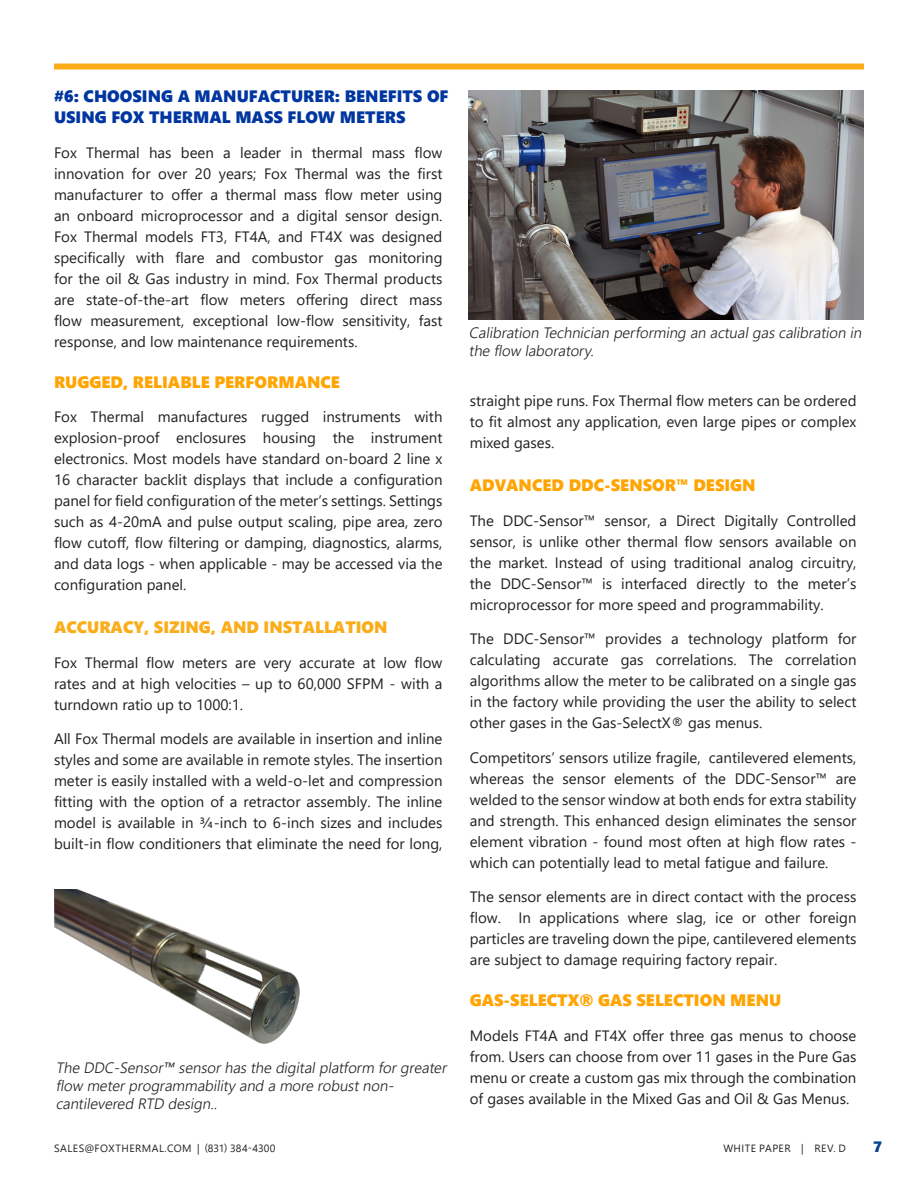
<style>
.page{position:relative;width:918px;height:1188px;background:#fff}
.page>*{position:absolute;margin:0;border:0;box-sizing:border-box;transform-origin:0 0}
._2021_Orange_Heading{font:16.5px "Segoe UI Black";color:#ffa400}
._2021_Blue_Heading{font:16.5px/21px "Segoe UI Black";color:#0036a0}
._2021_Orange_Heading-2{font:16.5px "Segoe UI Black";color:#faad19}
.Body{font:15px/21px "Segoe UI";color:#231f20;text-align:justify}
.Captions{font:italic 300 15px/18px "Segoe UI";color:#231f20}
.t1{font:15px "Segoe UI Black";color:#094491}
.t2{font:10.5px "Segoe UI";letter-spacing:.045em;color:#231f20}
.s1{font-weight:400}
</style>
<div class="page">
<div style="left:54px;top:64px;width:810px;height:6px;background:#faad19"></div>
<img style="left:54px;top:890px;width:246px;height:154px">
<img style="left:469px;top:90px;width:394px;height:230px">
<p class="_2021_Blue_Heading" style="left:54px;top:85px;width:396px">#6: CHOOSING A MANUFACTURER: BENEFITS OF<br>USING FOX THERMAL MASS FLOW METERS</p>
<p class="Body" style="left:54px;top:141px;width:390px">Fox Thermal has been a leader in thermal mass flow innovation for over 20 years; Fox Thermal was the first manufacturer to offer a thermal mass flow meter using an onboard microprocessor and a digital sensor design.<br>Fox Thermal models FT3, FT4A, and FT4X was designed specifically with flare and combustor gas monitoring for the oil &amp; Gas industry in mind. Fox Thermal products are state-of-the-art flow meters offering direct mass flow measurement, exceptional low-flow sensitivity, fast response, and low maintenance requirements.</p>
<p class="_2021_Orange_Heading" style="left:54px;top:370px;width:287px">RUGGED, RELIABLE PERFORMANCE</p>
<p class="Body" style="left:54px;top:405px;width:390px">Fox Thermal manufactures rugged instruments with explosion-proof enclosures housing the instrument electronics. Most models have standard on-board 2 line x 16 character backlit displays that include a configuration panel for field configuration of the meter’s settings. Settings such as 4-20mA and pulse output scaling, pipe area, zero flow cutoff, flow filtering or damping, diagnostics, alarms, and data logs - when applicable - may be accessed via the configuration panel.</p>
<p class="_2021_Orange_Heading-2" style="left:54px;top:615px;width:335px">ACCURACY, SIZING, AND INSTALLATION</p>
<p class="Body" style="left:54px;top:651px;width:390px">Fox Thermal flow meters are very accurate at low flow rates and at high velocities – up to 60,000 SFPM - with a turndown ratio up to 1000:1.</p>
<p class="Body" style="left:54px;top:727px;width:390px">All Fox Thermal models are available in insertion and inline styles and some are available in remote styles. The insertion meter is easily installed with a weld-o-let and compression fitting with the option of a retractor assembly. The inline model is available in ¾-inch to 6-inch sizes and includes built-in flow conditioners that eliminate the need for long,</p>
<p class="Captions" style="left:56px;top:1057px;width:396px">The DDC-Sensor<span class="s1">™</span> sensorhasthe digitalplatform forgreater flow meterprogrammabilityand a more robustnon&shy;cantilevered RTD design..</p>
<p class="Captions" style="left:469px;top:322px;width:398px">Calibration Technician performing an actualgascalibration in the flow laboratory.</p>
<p class="Body" style="left:470px;top:389px;width:388px">straight pipe runs. Fox Thermal flow meters can be ordered to fit almost any application, even large pipes or complex mixed gases.</p>
<p class="_2021_Orange_Heading" style="left:470px;top:473px;width:287px">ADVANCED DDC-SENSOR™ DESIGN</p>
<p class="Body" style="left:470px;top:508px;width:388px">The DDC-Sensor™ sensor, a Direct Digitally Controlled sensor, is unlike other thermal flow sensors available on the market. Instead of using traditional analog circuitry, the DDC-Sensor™ is interfaced directly to the meter’s microprocessor for more speed and programmability.</p>
<p class="Body" style="left:470px;top:627px;width:388px">The DDC-Sensor™ provides a technology platform for calculating accurate gas correlations. The correlation algorithms allow the meter to be calibrated on a single gas in the factory while providing the user the ability to select other gases in the Gas-SelectX® gas menus.</p>
<p class="Body" style="left:470px;top:745px;width:388px">Competitors’ sensors utilize fragile, cantilevered elements, whereas the sensor elements of the DDC-Sensor™ are welded to the sensor window at both ends for extra stability and strength. This enhanced design eliminates the sensor element vibration - found most often at high flow rates - which can potentially lead to metal fatigue and failure.</p>
<p class="Body" style="left:470px;top:885px;width:388px">The sensor elements are in direct contact with the process flow. In applications where slag, ice or other foreign particles are traveling down the pipe, cantilevered elements are subject to damage requiring factory repair.</p>
<p class="_2021_Orange_Heading" style="left:470px;top:989px;width:313px">GAS-SELECTX® GAS SELECTION MENU</p>
<p class="Body" style="left:470px;top:1024px;width:388px">Models FT4A and FT4X offer three gas menus to choose from. Users can choose from over 11 gases in the Pure Gas menu or create a custom gas mix through the combination of gases available in the Mixed Gas and Oil &amp; Gas Menus.</p>
<p class="t2" style="left:54px;top:1138px;width:223px">SALES@FOXTHERMAL.COM | (831) 384-4300</p>
<p class="t2" style="left:723px;top:1138px;width:124px">WHITE PAPER | REV. D</p>
<p class="t1" style="left:873px;top:1136px;width:10px">7</p>
</div>
